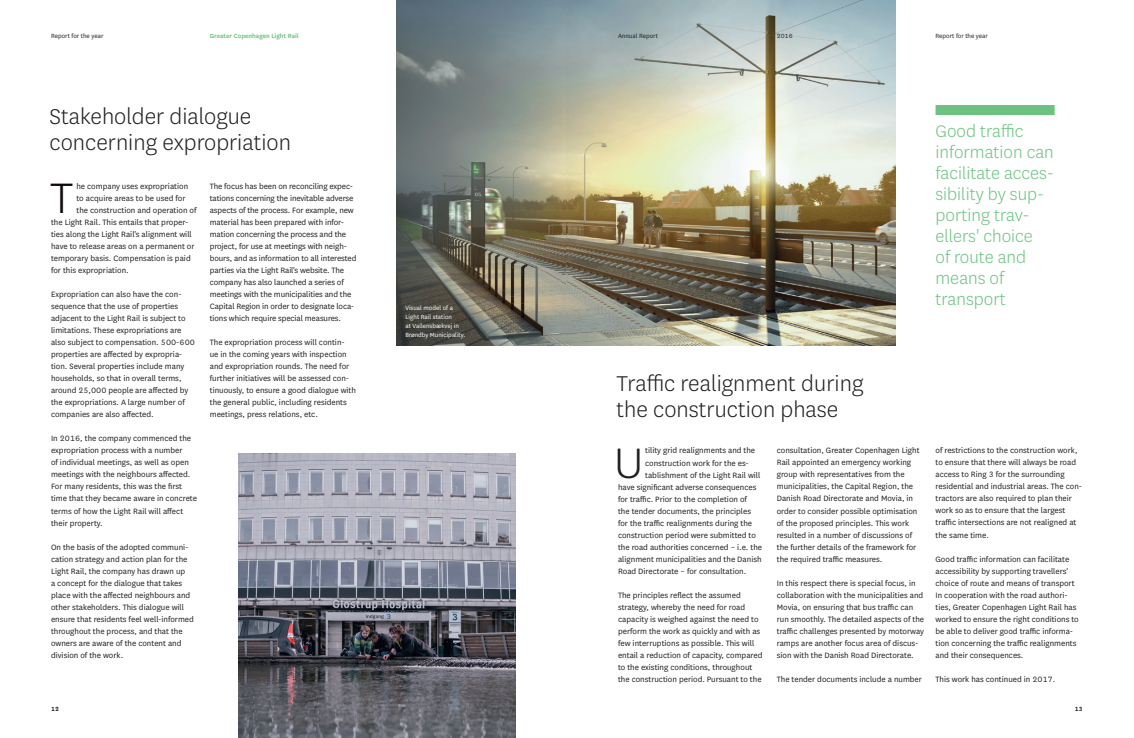
<style>
.page{position:relative;width:1134px;height:738px;background:#fff}
.page>*{position:absolute;margin:0;border:0;box-sizing:border-box;transform-origin:0 0}
.t1{font:300 49.7px "National";color:#231f20}
.t2{font:300 49.7px "National";color:#110a0c}
.t3{font:300 25px/26px "National";color:#231f20}
.t4{font:300 19.5px/21px "National";color:#6dc281}
.t5{font:9px/12px "National";color:#231f20}
.t6{font:7px/9px "National";color:#fff}
.t7{font:7px "National";color:#231f20}
.t8{font:600 7px "National";color:#6dc281}
.t9{font:600 7px "National";color:#231f20}
</style>
<div class="page">
<img style="left:238px;top:453px;width:278px;height:284px">
<div style="left:935px;top:105px;width:119px;height:10px;background:#6dc281"></div>
<img style="left:397px;top:0;width:499px;height:345px">
<p class="t7" style="left:51px;top:31px;width:54px">Report for the year</p>
<p class="t8" style="left:210px;top:31px;width:91px">Greater Copenhagen Light Rail</p>
<p class="t7" style="left:618px;top:31px;width:41px">Annual Report</p>
<p class="t7" style="left:777px;top:31px;width:17px">2016</p>
<p class="t7" style="left:935px;top:31px;width:54px">Report for the year</p>
<h2 class="t3" style="left:50px;top:102px;width:243px">Stakeholder dialogue concerning expropriation</h2>
<h1 class="t2" style="left:50px;top:167px;width:25px">T</h1>
<p class="t5" style="left:76px;top:180px;width:113px">he company uses expropriation</p>
<p class="t5" style="left:76px;top:192px;width:111px">to acquire areas to be used for</p>
<p class="t5" style="left:76px;top:204px;width:122px">the construction and operation of</p>
<p class="t5" style="left:51px;top:216px;width:139px">the Light Rail. This entails that proper-</p>
<p class="t5" style="left:51px;top:228px;width:142px">ties along the Light Rail's alignment will</p>
<p class="t5" style="left:51px;top:240px;width:145px">have to release areas on a permanent or</p>
<p class="t5" style="left:51px;top:252px;width:141px">temporary basis. Compensation is paid</p>
<p class="t5" style="left:51px;top:264px;width:79px">for this expropriation.</p>
<p class="t5" style="left:51px;top:288px;width:145px">Expropriation can also have the con&shy;sequence that the use of properties adjacent to the Light Rail is subject to limitations. These expropriations are also subject to compensation. 500-600 properties are affected by expropria&shy;tion. Several properties include many households, so that in overall terms, around 25,000 people are affected by the expropriations. A large number of companies are also affected.</p>
<p class="t5" style="left:51px;top:432px;width:148px">In 2016, the company commenced the expropriation process with a number<br>of individual meetings, as well as open meetings with the neighbours affected.<br>For many residents, this was the first time that they became aware in concrete terms of how the Light Rail will affect their property.</p>
<p class="t5" style="left:51px;top:540px;width:144px">On the basis of the adopted communi&shy;cation strategy and action plan for the Light Rail, the company has drawn up<br>a concept for the dialogue that takes place with the affected neighbours and other stakeholders. This dialogue will ensure that residents feel well-informed throughout the process, and that the owners are aware of the content and division of the work.</p>
<p class="t5" style="left:210px;top:180px;width:148px">The focus has been on reconciling expec&shy;tations concerning the inevitable adverse aspects of the process. For example, new material has been prepared with infor&shy;mation concerning the process and the project, for use at meetings with neigh&shy;bours, and as information to all interested parties via the Light Rail's website. The company has also launched a series of meetings with the municipalities and the Capital Region in order to designate loca&shy;tions which require special measures.</p>
<p class="t5" style="left:210px;top:336px;width:148px">The expropriation process will contin-<br>ue in the coming years with inspection and expropriation rounds. The need for further initiatives will be assessed con&shy;tinuously, to ensure a good dialogue with the general public, including residents meetings, press relations, etc.</p>
<p class="t6" style="left:405px;top:302px;width:62px">Visual model of a<br>Light Rail station<br>at Vallensbækvej in<br>Brøndby Municipality.</p>
<h3 class="t4" style="left:935px;top:120px;width:120px">Good traffic information can facilitate acces&shy;sibility by sup&shy;porting trav&shy;ellers' choice<br>of route and means of transport</h3>
<h2 class="t3" style="left:617px;top:369px;width:248px">Traffic realignment during the construction phase</h2>
<h1 class="t1" style="left:615px;top:431px;width:30px">U</h1>
<p class="t5" style="left:645px;top:444px;width:112px">tility grid realignments and the</p>
<p class="t5" style="left:777px;top:444px;width:144px">consultation, Greater Copenhagen Light Rail appointed an emergency working group with representatives from the municipalities, the Capital Region, the Danish Road Directorate and Movia, in order to consider possible optimisation of the proposed principles. This work resulted in a number of discussions of the further details of the framework for the required traffic measures.</p>
<p class="t5" style="left:777px;top:576px;width:149px">In this respect there is special focus, in collaboration with the municipalities and Movia, on ensuring that bus traffic can run smoothly. The detailed aspects of the traffic challenges presented by motorway ramps are another focus area of discus&shy;sion with the Danish Road Directorate.</p>
<p class="t5" style="left:777px;top:672px;width:147px">The tender documents include a number</p>
<p class="t5" style="left:645px;top:456px;width:105px">construction work for the es-</p>
<p class="t5" style="left:645px;top:468px;width:117px">tablishment of the Light Rail will</p>
<p class="t5" style="left:618px;top:480px;width:140px">have significant adverse consequences</p>
<p class="t5" style="left:618px;top:492px;width:130px">for traffic. Prior to the completion of</p>
<p class="t5" style="left:618px;top:504px;width:135px">the tender documents, the principles</p>
<p class="t5" style="left:618px;top:516px;width:136px">for the traffic realignments during the</p>
<p class="t5" style="left:618px;top:528px;width:139px">construction period were submitted to</p>
<p class="t5" style="left:618px;top:540px;width:146px">the road authorities concerned – i.e. the</p>
<p class="t5" style="left:618px;top:552px;width:145px">alignment municipalities and the Danish</p>
<p class="t5" style="left:618px;top:564px;width:130px">Road Directorate – for consultation.</p>
<p class="t5" style="left:618px;top:588px;width:146px">The principles reflect the assumed strategy, whereby the need for road capacity is weighed against the need to perform the work as quickly and with as few interruptions as possible. This will entail a reduction of capacity, compared to the existing conditions, throughout the construction period. Pursuant to the</p>
<p class="t5" style="left:935px;top:444px;width:148px">of restrictions to the construction work, to ensure that there will always be road access to Ring 3 for the surrounding residential and industrial areas. The con&shy;tractors are also required to plan their work so as to ensure that the largest traffic intersections are not realigned at the same time.</p>
<p class="t5" style="left:935px;top:552px;width:145px">Good traffic information can facilitate accessibility by supporting travellers' choice of route and means of transport In cooperation with the road authori&shy;ties, Greater Copenhagen Light Rail has worked to ensure the right conditions to be able to deliver good traffic informa&shy;tion concerning the traffic realignments and their consequences.</p>
<p class="t5" style="left:935px;top:672px;width:121px">This work has continued in 2017.</p>
<p class="t9" style="left:51px;top:703px;width:9px">12</p>
<p class="t9" style="left:1075px;top:703px;width:9px">13</p>
</div>
